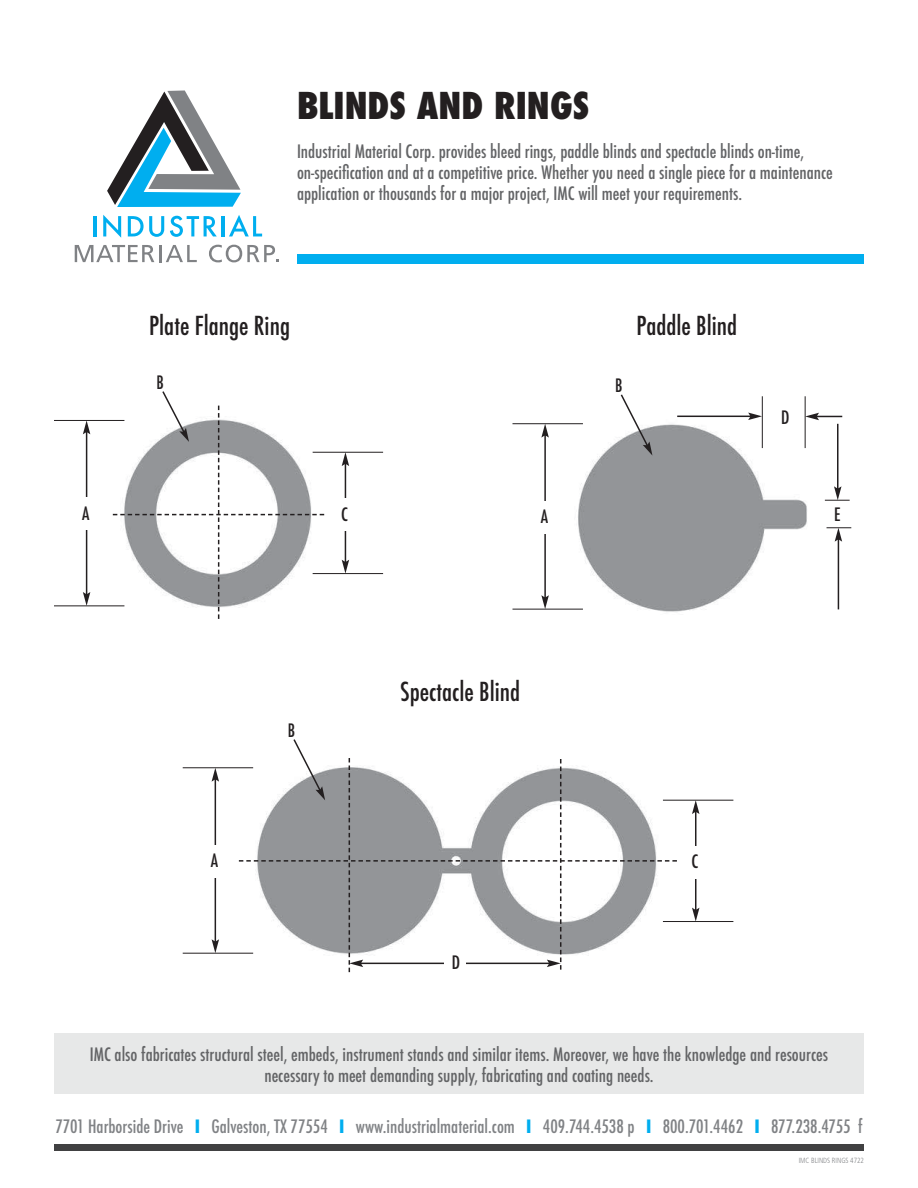
<style>
.page{position:relative;width:918px;height:1188px;background:#fff}
.page>*{position:absolute;margin:0;border:0;box-sizing:border-box;transform-origin:0 0}
.t1{font:800 condensed 36px "Futura";color:#231f20}
.t2{font:500 condensed 25.5px "Futura";color:#231f20}
.t3{font:500 condensed 18px/21px "Futura";color:#636466;text-align:center}
.t4{font:500 condensed 18px "Futura";color:#808285}
.t5{font:500 condensed 18px "Futura";color:#231f20}
.t6{font:300 condensed 7.5px "Frutiger";color:#808285;scale:.95 1}
.s1{font-family:"Frutiger";font-weight:900;font-stretch:normal;color:#00aeef}
</style>
<div class="page">
<hr style="left:94px;top:216px;width:3px;height:20px;background:#00aeef">
<svg style="left:103px;top:215px;width:18px;height:23px"></svg>
<svg style="left:128px;top:216px;width:36px;height:21px"></svg>
<svg style="left:170px;top:216px;width:47px;height:21px"></svg>
<hr style="left:222px;top:216px;width:3px;height:20px;background:#00aeef">
<svg style="left:229px;top:215px;width:33px;height:21px"></svg>
<svg style="left:75px;top:245px;width:79px;height:17px"></svg>
<hr style="left:159px;top:245px;width:3px;height:17px;background:#808285">
<svg style="left:166px;top:245px;width:31px;height:17px"></svg>
<svg style="left:209px;top:245px;width:70px;height:17px"></svg>
<svg style="left:107px;top:90px;width:134px;height:117px"></svg>
<div style="left:297px;top:254px;width:567px;height:9px;background:#00aeef"></div>
<div style="left:54px;top:1034px;width:810px;height:60px;background:#e7e8e8"></div>
<div style="left:54px;top:1144px;width:810px;height:7px;background:#414142"></div>
<img style="left:575px;top:420px;width:232px;height:192px">
<hr style="left:513px;top:609px;width:70px;height:1px;background:#231f20">
<hr style="left:513px;top:423px;width:70px;height:1px;background:#231f20">
<hr style="left:544px;top:435px;width:2px;height:163px;background:#231f20">
<svg style="left:541px;top:424px;width:8px;height:14px"></svg>
<svg style="left:541px;top:595px;width:8px;height:14px"></svg>
<div style="left:534px;top:501px;width:22px;height:32px;background:#fff"></div>
<svg style="left:619px;top:394px;width:33px;height:62px"></svg>
<hr style="left:837px;top:424px;width:2px;height:65px;background:#231f20">
<svg style="left:825px;top:486px;width:25px;height:15px"></svg>
<hr style="left:838px;top:539px;width:1px;height:70px;background:#231f20">
<svg style="left:827px;top:527px;width:24px;height:15px"></svg>
<hr style="left:805px;top:396px;width:1px;height:52px;background:#231f20">
<hr style="left:762px;top:396px;width:1px;height:52px;background:#231f20">
<div style="left:778px;top:408px;width:12px;height:16px;background:#fff"></div>
<hr style="left:677px;top:416px;width:74px;height:1px;background:#231f20">
<svg style="left:748px;top:413px;width:14px;height:7px"></svg>
<svg style="left:805px;top:413px;width:37px;height:7px"></svg>
<hr style="left:54px;top:605px;width:70px;height:1px;background:#231f20">
<hr style="left:54px;top:420px;width:70px;height:1px;background:#231f20">
<hr style="left:86px;top:432px;width:1px;height:163px;background:#231f20">
<svg style="left:83px;top:421px;width:7px;height:13px"></svg>
<svg style="left:83px;top:592px;width:7px;height:14px"></svg>
<div style="left:76px;top:498px;width:21px;height:32px;background:#fff"></div>
<hr style="left:313px;top:573px;width:70px;height:1px;background:#231f20">
<hr style="left:313px;top:452px;width:70px;height:1px;background:#231f20">
<hr style="left:345px;top:463px;width:1px;height:99px;background:#231f20">
<svg style="left:342px;top:452px;width:7px;height:14px"></svg>
<svg style="left:342px;top:560px;width:7px;height:14px"></svg>
<div style="left:335px;top:498px;width:21px;height:33px;background:#fff"></div>
<svg style="left:113px;top:391px;width:211px;height:228px"></svg>
<hr style="left:183px;top:953px;width:70px;height:1px;background:#231f20">
<hr style="left:183px;top:767px;width:70px;height:1px;background:#231f20">
<hr style="left:215px;top:779px;width:1px;height:163px;background:#231f20">
<svg style="left:212px;top:768px;width:7px;height:14px"></svg>
<svg style="left:212px;top:939px;width:7px;height:14px"></svg>
<div style="left:205px;top:845px;width:21px;height:33px;background:#fff"></div>
<hr style="left:663px;top:921px;width:70px;height:1px;background:#231f20">
<hr style="left:663px;top:800px;width:70px;height:1px;background:#231f20">
<hr style="left:695px;top:811px;width:1px;height:99px;background:#231f20">
<svg style="left:692px;top:800px;width:7px;height:14px"></svg>
<svg style="left:692px;top:908px;width:7px;height:13px"></svg>
<div style="left:685px;top:846px;width:22px;height:33px;background:#fff"></div>
<svg style="left:239px;top:739px;width:438px;height:233px"></svg>
<h1 class="t1" style="left:297px;top:81px;width:294px">BLINDS AND RINGS</h1>
<p class="t3" style="left:297px;top:141px;width:537px;text-align:left">Industrial Material Corp. provides bleed rings, paddle blinds and spectacle blinds on-time, on-specification and at a competitive price. Whether you need a single piece for a maintenance application or thousands for a major project, IMC will meet your requirements.</p>
<h2 class="t2" style="left:149px;top:309px;width:142px">Plate Flange Ring</h2>
<p class="t5" style="left:157px;top:371px;width:9px">B</p>
<h2 class="t2" style="left:636px;top:309px;width:102px">Paddle Blind</h2>
<p class="t5" style="left:615px;top:374px;width:9px">B</p>
<p class="t5" style="left:781px;top:406px;width:10px">D</p>
<p class="t5" style="left:82px;top:502px;width:9px">A</p>
<p class="t5" style="left:341px;top:502px;width:8px">C</p>
<p class="t5" style="left:541px;top:505px;width:9px">A</p>
<p class="t5" style="left:834px;top:503px;width:8px">E</p>
<p class="t5" style="left:288px;top:719px;width:9px">B</p>
<h2 class="t2" style="left:400px;top:675px;width:122px">Spectacle Blind</h2>
<p class="t5" style="left:211px;top:849px;width:9px">A</p>
<p class="t5" style="left:691px;top:850px;width:8px">C</p>
<p class="t5" style="left:452px;top:950px;width:10px">D</p>
<p class="t3" style="left:90px;top:1044px;width:740px">IMC also fabricates structural steel, embeds, instrument stands and similar items. Moreover, we have the knowledge and resources necessary to meet demanding supply, fabricating and coating needs.</p>
<p class="t4" style="left:55px;top:1115px;width:809px">7701 Harborside Drive <span class="s1">l</span> Galveston, TX 77554 <span class="s1">l</span> www.industrialmaterial.com <span class="s1">l</span> 409.744.4538 p <span class="s1">l</span> 800.701.4462 <span class="s1">l</span> 877.238.4755 f</p>
<p class="t6" style="left:799px;top:1156px;width:70px">IMC BLINDS RINGS 4722</p>
</div>
